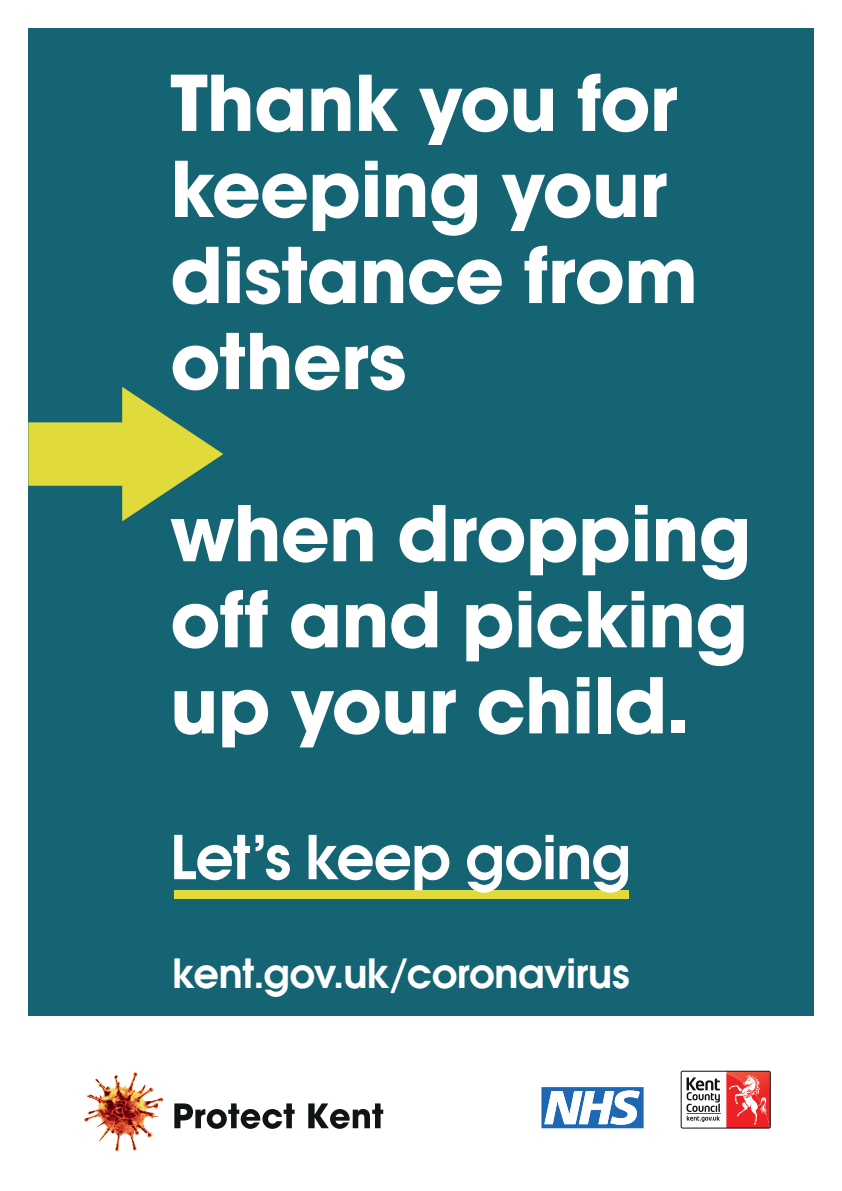
<style>
.page{position:relative;width:842px;height:1191px;background:#fff}
.page>*{position:absolute;margin:0;border:0;box-sizing:border-box;transform-origin:0 0}
.t1{font:700 76px/86px "Avant Garde";letter-spacing:-.01em;color:#fff}
.t2{font:600 60px "Avant Garde";letter-spacing:-.015em;color:#fff}
.t3{font:600 40px "Avant Garde";letter-spacing:-.005em;color:#fff}
</style>
<div class="page">
<div style="left:28px;top:28px;width:786px;height:988px;background:#156474"></div>
<div style="left:174px;top:890px;width:454px;height:9px;background:#e0da3a"></div>
<svg style="left:28px;top:387px;width:195px;height:134px"></svg>
<svg style="left:726px;top:1073px;width:42px;height:53px;background:#f15554"></svg>
<svg style="left:686px;top:1077px;width:34px;height:44px"></svg>
<hr style="left:687px;top:1113px;width:34px;height:1px;background:#0f1013">
<div style="left:681px;top:1071px;width:89px;height:57px;border:1px solid #0f1013;border-radius:2px"></div>
<svg style="left:174px;top:1103px;width:121px;height:25px"></svg>
<svg style="left:308px;top:1103px;width:75px;height:25px"></svg>
<img style="left:84px;top:1072px;width:79px;height:80px">
<svg style="left:541px;top:1087px;width:103px;height:41px"></svg>
<p class="t1" style="left:170px;top:60px;width:529px">Thank you for keeping your distance from others</p>
<p class="t1" style="left:170px;top:490px;width:583px;text-align:justify">when dropping off and picking up your child.</p>
<p class="t2" style="left:170px;top:817px;width:462px">Let’s keep going</p>
<p class="t3" style="left:173px;top:947px;width:459px">kent.gov.uk/coronavirus</p>
</div>
